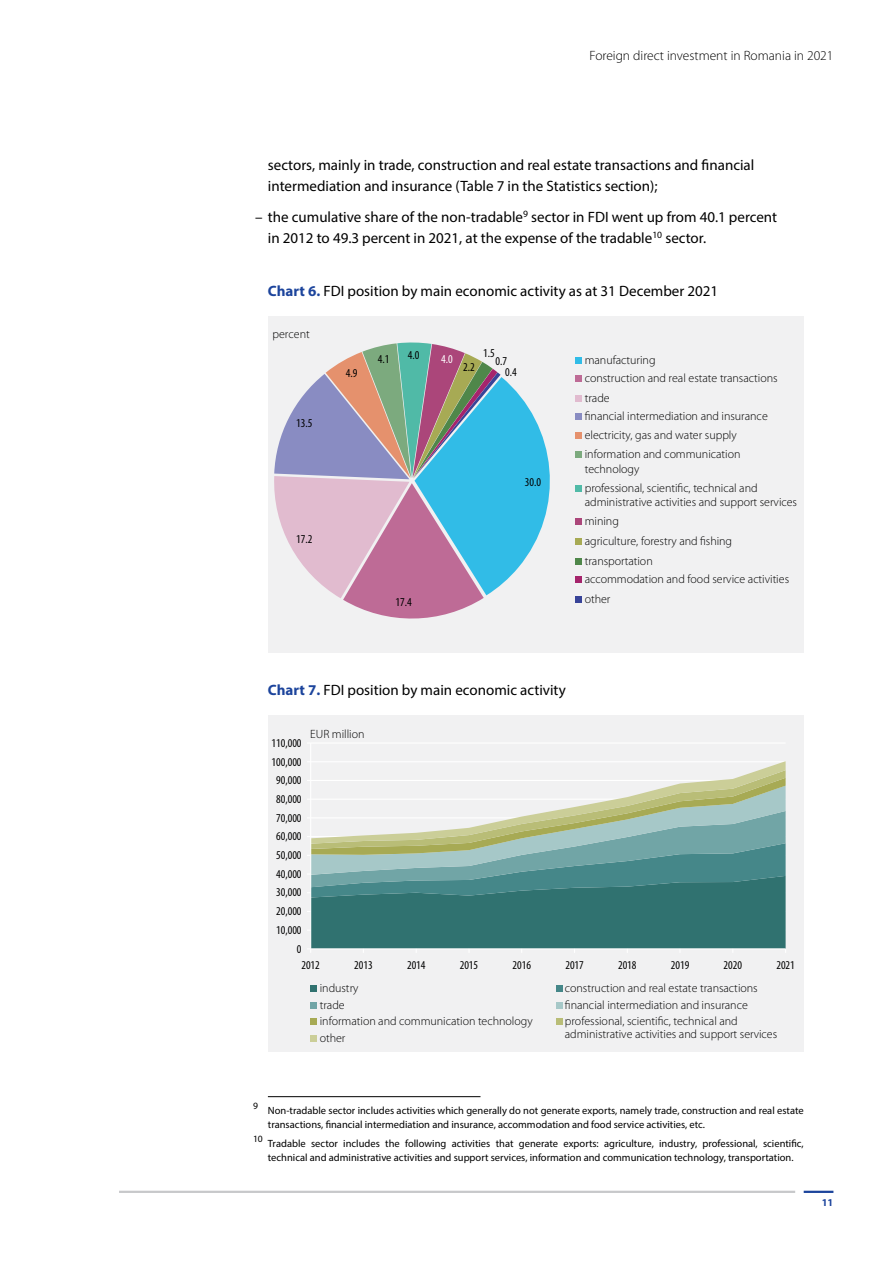
<style>
.page{position:relative;width:893px;height:1263px;background:#fff}
.page>*{position:absolute;margin:0;border:0;box-sizing:border-box;transform-origin:0 0}
.t1{font:15px/21px "Myriad Pro";color:#000}
.t2{font:300 13.5px "Myriad Pro";color:#000}
.t3{font:300 12px/18.3px "Myriad Pro";color:#000}
.t4{font:condensed 12px/10.4px "Myriad Pro";letter-spacing:.005em;color:#000}
.t5{font:condensed 12px "Myriad Pro";color:#fff}
.t6{font:10.5px/13.5px "Myriad Pro";color:#000}
.t7{font:700 10.5px "Myriad Pro";color:#1c449c}
.t8{font:9.6px "Myriad Pro";color:#000}
.s1{font-weight:700;color:#1c449c}
</style>
<div class="page">
<hr style="left:804px;top:1191px;width:29px;height:2px;background:#1c449c">
<hr style="left:119px;top:1191px;width:676px;height:2px;background:#c7c8ca">
<hr style="left:268px;top:1096px;width:212px;height:1px;background:#000">
<div style="left:268px;top:317px;width:536px;height:336px;background:#f1f1f2"></div>
<svg style="left:274px;top:342px;width:276px;height:277px"></svg>
<div style="left:576px;top:357px;width:6px;height:7px;background:#31bce7"></div>
<svg style="left:576px;top:376px;width:6px;height:6px"></svg>
<div style="left:576px;top:395px;width:6px;height:7px;background:#e1bbcf"></div>
<svg style="left:576px;top:414px;width:6px;height:6px"></svg>
<svg style="left:576px;top:432px;width:6px;height:6px"></svg>
<svg style="left:576px;top:452px;width:6px;height:6px"></svg>
<svg style="left:576px;top:485px;width:6px;height:6px"></svg>
<div style="left:576px;top:518px;width:6px;height:7px;background:#ab467a"></div>
<svg style="left:576px;top:538px;width:6px;height:6px"></svg>
<svg style="left:576px;top:558px;width:6px;height:6px"></svg>
<svg style="left:576px;top:576px;width:6px;height:6px"></svg>
<svg style="left:576px;top:596px;width:6px;height:6px"></svg>
<div style="left:268px;top:716px;width:536px;height:336px;background:#f1f1f2"></div>
<hr style="left:311px;top:742px;width:475px;height:1px;background:#fff">
<hr style="left:310px;top:743px;width:1px;height:206px;background:#fff">
<svg style="left:307px;top:761px;width:479px;height:192px"></svg>
<div style="left:311px;top:985px;width:6px;height:7px;background:#307270"></div>
<div style="left:556px;top:985px;width:6px;height:7px;background:#458789"></div>
<svg style="left:311px;top:1002px;width:6px;height:6px"></svg>
<svg style="left:556px;top:1002px;width:6px;height:6px"></svg>
<div style="left:311px;top:1018px;width:6px;height:7px;background:#a7aa54"></div>
<div style="left:556px;top:1018px;width:6px;height:7px;background:#b9bd77"></div>
<svg style="left:311px;top:1035px;width:6px;height:6px"></svg>
<p class="t2" style="left:590px;top:48px;width:245px">Foreign direct investment in Romania in 2021</p>
<p class="t1" style="left:268px;top:154px;width:488px">sectors, mainly in trade, construction and real estate transactions and financial intermediation and insurance (Table 7 in the Statistics section);</p>
<p class="t1" style="left:268px;top:206px;width:511px;text-indent:-13px">– the cumulative share of the non-tradable<sup>9</sup> sector in FDI went up from 40.1 percent in 2012 to 49.3 percent in 2021, at the expense of the tradable<sup>10</sup> sector.</p>
<p class="t1" style="left:268px;top:280px;width:452px"><span class="s1">Chart 6.</span> FDI position by main economic activity as at 31 December 2021</p>
<p class="t3" style="left:273px;top:325px;width:39px">percent</p>
<p class="t4" style="left:296px;top:418px;width:18px">13.5</p>
<p class="t4" style="left:296px;top:534px;width:18px">17.2</p>
<p class="t4" style="left:346px;top:367px;width:13px">4.9</p>
<p class="t4" style="left:378px;top:354px;width:13px">4.1</p>
<p class="t4" style="left:408px;top:350px;width:13px">4.0</p>
<p class="t5" style="left:441px;top:351px;width:13px">4.0</p>
<p class="t4" style="left:395px;top:596px;width:18px">17.4</p>
<p class="t4" style="left:463px;top:362px;width:13px">2.2</p>
<p class="t4" style="left:483px;top:348px;width:13px">1.5</p>
<p class="t4" style="left:505px;top:356px;width:13px;text-indent:-10px">0.7<br>0.4</p>
<p class="t3" style="left:585px;top:351px;width:194px">manufacturing<br>construction and real estate transactions</p>
<p class="t3" style="left:585px;top:389px;width:185px">trade<br>financial intermediation and insurance electricity, gas and water supply</p>
<p class="t3" style="left:585px;top:447px;width:157px;line-height:14.1px">information and communication technology</p>
<p class="t3" style="left:585px;top:481px;width:214px;line-height:14.1px">professional, scientific, technical and administrative activities and support services</p>
<p class="t3" style="left:585px;top:511px;width:149px;line-height:19.8px">mining<br>agriculture, forestry and fishing transportation</p>
<p class="t3" style="left:585px;top:569px;width:206px;line-height:19.8px">accommodation and food service activities other</p>
<p class="t4" style="left:525px;top:477px;width:18px">30.0</p>
<p class="t1" style="left:268px;top:679px;width:299px"><span class="s1">Chart 7.</span> FDI position by main economic activity</p>
<p class="t4" style="left:272px;top:737px;width:31px">110,000</p>
<p class="t4" style="left:272px;top:756px;width:31px">100,000</p>
<p class="t4" style="left:276px;top:775px;width:27px">90,000</p>
<p class="t4" style="left:276px;top:794px;width:27px">80,000</p>
<p class="t4" style="left:276px;top:812px;width:27px">70,000</p>
<p class="t4" style="left:276px;top:831px;width:27px">60,000</p>
<p class="t4" style="left:276px;top:850px;width:27px">50,000</p>
<p class="t4" style="left:276px;top:868px;width:27px">40,000</p>
<p class="t4" style="left:276px;top:887px;width:27px">30,000</p>
<p class="t4" style="left:276px;top:906px;width:27px">20,000</p>
<p class="t4" style="left:276px;top:924px;width:27px">10,000</p>
<p class="t4" style="left:297px;top:943px;width:6px">0</p>
<p class="t3" style="left:310px;top:725px;width:56px">EUR million</p>
<p class="t4" style="left:301px;top:959px;width:20px">2012</p>
<p class="t4" style="left:354px;top:959px;width:20px">2013</p>
<p class="t4" style="left:407px;top:959px;width:20px">2014</p>
<p class="t4" style="left:460px;top:959px;width:20px">2015</p>
<p class="t4" style="left:513px;top:959px;width:20px">2016</p>
<p class="t4" style="left:565px;top:959px;width:20px">2017</p>
<p class="t4" style="left:618px;top:959px;width:20px">2018</p>
<p class="t4" style="left:671px;top:959px;width:20px">2019</p>
<p class="t4" style="left:724px;top:959px;width:20px">2020</p>
<p class="t4" style="left:776px;top:959px;width:20px">2021</p>
<p class="t3" style="left:320px;top:979px;width:40px">industry</p>
<p class="t3" style="left:565px;top:979px;width:194px">construction and real estate transactions</p>
<p class="t3" style="left:320px;top:995px;width:26px">trade</p>
<p class="t3" style="left:565px;top:995px;width:185px">financial intermediation and insurance</p>
<p class="t3" style="left:320px;top:1012px;width:214px">information and communication technology</p>
<p class="t3" style="left:565px;top:1015px;width:214px;line-height:12.8px">professional, scientific, technical and administrative activities and support services</p>
<p class="t3" style="left:320px;top:1028px;width:27px">other</p>
<p class="t8" style="left:253px;top:1100px;width:6px">9</p>
<p class="t6" style="left:268px;top:1104px;width:537px">Non‑tradable sector includes activities which generally do not generate exports, namely trade, construction and real estate transactions, financial intermediation and insurance, accommodation and food service activities, etc.</p>
<p class="t8" style="left:253px;top:1133px;width:11px">10</p>
<p class="t6" style="left:268px;top:1137px;width:537px">Tradable sector includes the following activities that generate exports: agriculture, industry, professional, scientific, technical and administrative activities and support services, information and communication technology, transportation.</p>
<p class="t7" style="left:822px;top:1195px;width:13px">11</p>
</div>
